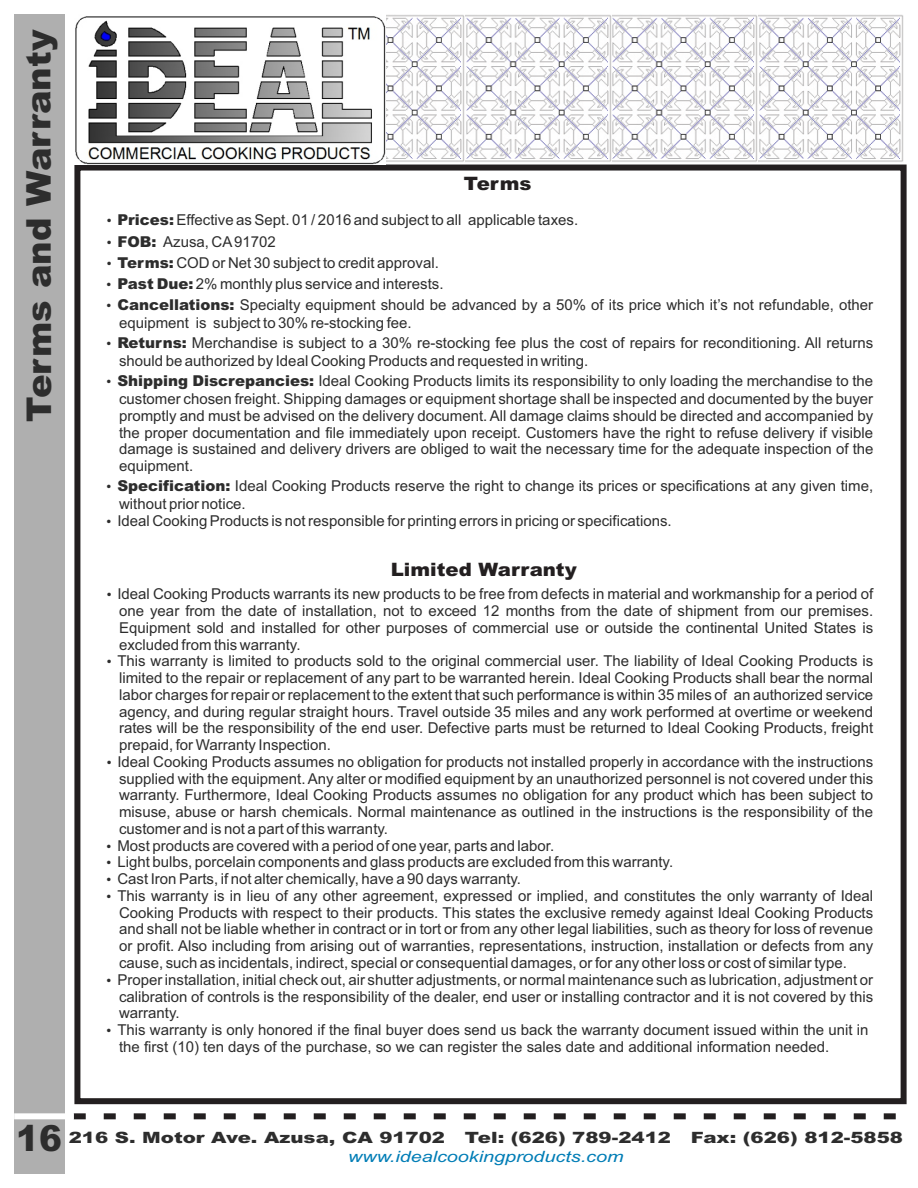
<style>
.page{position:relative;width:918px;height:1188px;background:#fff}
.page>*{position:absolute;margin:0;border:0;box-sizing:border-box;transform-origin:0 0}
.t1{font:900 36px "Arial";color:#2d2d2d;scale:.95 1}
.t2{font:900 34.05px "Arial";color:#2d2d2d;scale:1.04 1}
.t3{font:900 18.45px "Arial";color:#231f20;scale:1.07 1}
.t4{font:900 15.6px "Arial";color:#2d2d2d;scale:1.27 1}
.t5{font:italic 15.6px "Arial";color:#007db6;scale:1.27 1}
.t6{font:15px/16.8px "Arial";color:#2d2d2d}
.s1{font-weight:900}
</style>
<div class="page">
<div style="left:74px;top:165px;width:833px;height:939px;border:6px solid #231f20"></div>
<div style="left:14px;top:15px;width:50px;height:1159px;background:#afafaf"></div>
<svg style="left:73px;top:1113px;width:823px;height:7px"></svg>
<div style="left:14px;top:1113px;width:60px;height:6px;background:#fff"></div>
<img style="left:386px;top:14px;width:518px;height:148px">
<img style="left:75px;top:16px;width:311px;height:148px">
<h2 class="t2" style="left:26px;top:422px;width:378px;rotate:-90deg">Terms and Warranty</h2>
<p class="t3" style="left:464px;top:177px;width:65px">Terms</p>
<p class="t6" style="left:117px;top:211px;width:757px;line-height:21.1px"><span class="s1">Prices:</span> Effective as Sept. 01 / 2016 and subject to all applicable taxes.<br><span class="s1">FOB:</span> Azusa, CA91702<br><span class="s1">Terms:</span> COD or Net 30 subject to credit approval.<br><span class="s1">Past Due:</span> 2% monthly plus service and interests.<br><span class="s1">Cancellations:</span> Specialty equipment should be advanced by a 50% of its price which it’s not refundable, other</p>
<p class="t6" style="left:117px;top:315px;width:757px;line-height:19.6px">equipment is subject to 30% re-stocking fee.<br><span class="s1">Returns:</span> Merchandise is subject to a 30% re-stocking fee plus the cost of repairs for reconditioning. All returns</p>
<p class="t6" style="left:117px;top:352px;width:757px;line-height:19.6px">should be authorized by Ideal Cooking Products and requested in writing.<br><span class="s1">Shipping Discrepancies:</span> Ideal Cooking Products limits its responsibility to only loading the merchandise to the</p>
<p class="t6" style="left:119px;top:392px;width:756px;text-align:justify">customer chosen freight. Shipping damages or equipment shortage shall be inspected and documented by the buyer promptly and must be advised on the delivery document. All damage claims should be directed and accompanied by the proper documentation and file immediately upon receipt. Customers have the right to refuse delivery if visible damage is sustained and delivery drivers are obliged to wait the necessary time for the adequate inspection of the equipment.</p>
<p class="t6" style="left:117px;top:478px;width:757px;line-height:18.1px"><span class="s1">Specification:</span> Ideal Cooking Products reserve the right to change its prices or specifications at any given time, without prior notice.</p>
<p class="t6" style="left:117px;top:514px;width:556px">Ideal Cooking Products is not responsible for printing errors in pricing or specifications.</p>
<p class="t3" style="left:391px;top:563px;width:175px">Limited Warranty</p>
<p class="t6" style="left:117px;top:587px;width:757px">Ideal Cooking Products warrants its new products to be free from defects in material and workmanship for a period of one year from the date of installation, not to exceed 12 months from the date of shipment from our premises.<br>Equipment sold and installed for other purposes of commercial use or outside the continental United States is excluded from this warranty.<br>This warranty is limited to products sold to the original commercial user. The liability of Ideal Cooking Products is limited to the repair or replacement of any part to be warranted herein. Ideal Cooking Products shall bear the normal labor charges for repair or replacement to the extent that such performance is within 35 miles of an authorized service agency, and during regular straight hours. Travel outside 35 miles and any work performed at overtime or weekend rates will be the responsibility of the end user. Defective parts must be returned to Ideal Cooking Products, freight prepaid, for Warranty Inspection.<br>Ideal Cooking Products assumes no obligation for products not installed properly in accordance with the instructions supplied with the equipment. Any alter or modified equipment by an unauthorized personnel is not covered under this warranty. Furthermore, Ideal Cooking Products assumes no obligation for any product which has been subject to misuse, abuse or harsh chemicals. Normal maintenance as outlined in the instructions is the responsibility of the customer and is not a part of this warranty.<br>Most products are covered with a period of one year, parts and labor.<br>Light bulbs, porcelain components and glass products are excluded from this warranty.<br>Cast Iron Parts, if not alter chemically, have a 90 days warranty.<br>This warranty is in lieu of any other agreement, expressed or implied, and constitutes the only warranty of Ideal Cooking Products with respect to their products. This states the exclusive remedy against Ideal Cooking Products and shall not be liable whether in contract or in tort or from any other legal liabilities, such as theory for loss of revenue or profit. Also including from arising out of warranties, representations, instruction, installation or defects from any cause, such as incidentals, indirect, special or consequential damages, or for any other loss or cost of similar type.<br>Proper installation, initial check out, air shutter adjustments, or normal maintenance such as lubrication, adjustment or calibration of controls is the responsibility of the dealer, end user or installing contractor and it is not covered by this warranty.<br>This warranty is only honored if the final buyer does send us back the warranty document issued within the unit in the first (10) ten days of the purchase, so we can register the sales date and additional information needed.</p>
<h1 class="t1" style="left:16px;top:1125px;width:49px">16</h1>
<p class="t4" style="left:69px;top:1132px;width:298px">216 S. Motor Ave. Azusa, CA 91702</p>
<p class="t4" style="left:465px;top:1132px;width:164px">Tel: (626) 789-2412</p>
<p class="t4" style="left:691px;top:1132px;width:169px">Fax: (626) 812-5858</p>
<p class="t5" style="left:348px;top:1150px;width:218px">www.idealcookingproducts.com</p>
</div>
